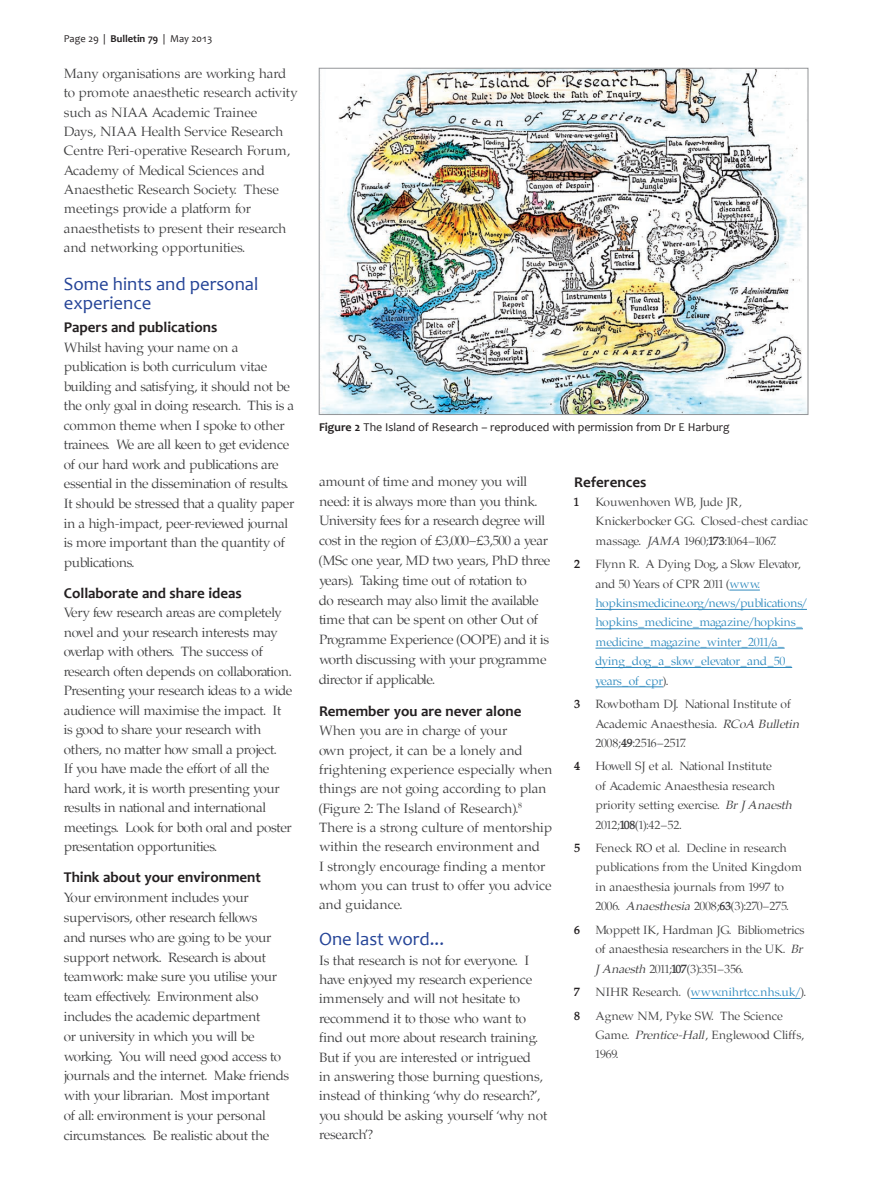
<style>
.page{position:relative;width:872px;height:1191px;background:#fff}
.page>*{position:absolute;margin:0;border:0;box-sizing:border-box;transform-origin:0 0}
.t1{font:18.75px/19.4px "Candara";color:#254497}
.t2{font:700 15px "Candara";color:#231f20}
.t3{font:13.5px/19.5px "Portland LDO";letter-spacing:-.02em;color:#3e3e3f}
.t4{font:13.5px/19.4px "Portland LDO";color:#3e3e3f}
.t5{font:12px/19.4px "Portland LDO";color:#3e3e3f}
.t6{font:12px/19.4px "Portland LDO";letter-spacing:-.01em;color:#2f8abe}
.t7{font:12px "Candara";color:#231f20}
.t8{font:700 12px "Portland LDO";color:#231f20}
.t9{font:10.5px "Candara";color:#231f20}
.s1{font-weight:700}
.s2{font-style:italic}
.s3{color:#3e3e3f}
</style>
<div class="page">
<hr style="left:729px;top:590px;width:31px;height:1px;background:#2f8abe">
<hr style="left:595px;top:609px;width:212px;height:1px;background:#2f8abe">
<hr style="left:595px;top:628px;width:208px;height:1px;background:#2f8abe">
<hr style="left:595px;top:648px;width:189px;height:1px;background:#2f8abe">
<hr style="left:595px;top:667px;width:197px;height:1px;background:#2f8abe">
<hr style="left:595px;top:686px;width:68px;height:1px;background:#2f8abe">
<hr style="left:690px;top:998px;width:110px;height:1px;background:#2f8abe">
<img style="left:321px;top:70px;width:485px;height:343px">
<p class="t9" style="left:64px;top:32px;width:150px">Page 29 | <span class="s1">Bulletin 79</span> | May 2013</p>
<p class="t4" style="left:64px;top:64px;width:235px">Many organisations are working hard to promote anaesthetic research activity such as NIAA Academic Trainee<br>Days, NIAA Health Service Research Centre Peri-operative Research Forum, Academy of Medical Sciences and Anaesthetic Research Society. These meetings provide a platform for anaesthetists to present their research and networking opportunities.</p>
<h1 class="t1" style="left:64px;top:273px;width:196px">Some hints and personal experience</h1>
<p class="t2" style="left:64px;top:318px;width:155px">Papers and publications</p>
<p class="t3" style="left:64px;top:338px;width:232px">Whilst having your name on a publication is both curriculum vitae building and satisfying, it should not be the only goal in doing research. This is a common theme when I spoke to other trainees. We are all keen to get evidence of our hard work and publications are essential in the dissemination of results.<br>It should be stressed that a quality paper in a high-impact, peer-reviewed journal is more important than the quantity of publications.</p>
<p class="t2" style="left:64px;top:583px;width:180px">Collaborate and share ideas</p>
<p class="t3" style="left:64px;top:603px;width:230px">Very few research areas are completely novel and your research interests may overlap with others. The success of research often depends on collaboration.<br>Presenting your research ideas to a wide audience will maximise the impact. It is good to share your research with others, no matter how small a project.<br>If you have made the effort of all the hard work, it is worth presenting your results in national and international meetings. Look for both oral and poster presentation opportunities.</p>
<p class="t2" style="left:64px;top:868px;width:198px">Think about your environment</p>
<p class="t3" style="left:64px;top:888px;width:227px">Your environment includes your supervisors, other research fellows<br>and nurses who are going to be your support network. Research is about teamwork: make sure you utilise your team effectively. Environment also includes the academic department<br>or university in which you will be working. You will need good access to journals and the internet. Make friends with your librarian. Most important<br>of all: environment is your personal circumstances. Be realistic about the</p>
<p class="t7" style="left:319px;top:419px;width:412px"><span class="s1">Figure 2</span> The Island of Research – reproduced with permission from Dr E Harburg</p>
<p class="t3" style="left:319px;top:471px;width:233px">amount of time and money you will need: it is always more than you think.<br>University fees for a research degree will cost in the region of £3,000–£3,500 a year (MSc one year, MD two years, PhD three years). Taking time out of rotation to<br>do research may also limit the available time that can be spent on other Out of Programme Experience (OOPE) and it is worth discussing with your programme director if applicable.</p>
<p class="t2" style="left:319px;top:701px;width:204px">Remember you are never alone</p>
<p class="t4" style="left:319px;top:721px;width:235px">When you are in charge of your<br>own project, it can be a lonely and frightening experience especially when things are not going according to plan (Figure 2: The Island of Research).<sup>8<br></sup>There is a strong culture of mentorship within the research environment and<br>I strongly encourage finding a mentor whom you can trust to offer you advice and guidance.</p>
<h1 class="t1" style="left:319px;top:929px;width:126px">One last word...</h1>
<p class="t3" style="left:319px;top:950px;width:230px">Is that research is not for everyone. I have enjoyed my research experience immensely and will not hesitate to recommend it to those who want to find out more about research training.<br>But if you are interested or intrigued<br>in answering those burning questions, instead of thinking ‘why do research?’, you should be asking yourself ‘why not research’?</p>
<p class="t2" style="left:574px;top:472px;width:74px">References</p>
<p class="t8" style="left:574px;top:495px;width:6px">1</p>
<p class="t5" style="left:595px;top:492px;width:214px">Kouwenhoven WB, Jude JR,<br>Knickerbocker GG. Closed-chest cardiac massage. <span class="s2">JAMA</span> 1960;<span class="s1">173</span>:1064–1067.</p>
<p class="t8" style="left:574px;top:557px;width:7px">2</p>
<p class="t6" style="left:595px;top:555px;width:213px"><span class="s3">Flynn R. A Dying Dog, a Slow Elevator, and 50 Years of CPR 2011 (</span>www. hopkinsmedicine.org/news/publications/ hopkins_medicine_magazine/hopkins_ medicine_magazine_winter_2011/a_ dying_dog_a_slow_elevator_and_50_ years_of_cpr<span class="s3">).</span></p>
<p class="t8" style="left:574px;top:697px;width:7px">3</p>
<p class="t5" style="left:595px;top:694px;width:206px">Rowbotham DJ. National Institute of<br>Academic Anaesthesia. <span class="s2">RCoA Bulletin<br></span>2008;<span class="s1">49</span>:2516–2517.</p>
<p class="t8" style="left:574px;top:759px;width:7px">4</p>
<p class="t5" style="left:595px;top:757px;width:199px">Howell SJ et al. National Institute<br>of Academic Anaesthesia research priority setting exercise. <span class="s2">Br J Anaesth<br></span>2012;<span class="s1">108</span>(1):42–52.</p>
<p class="t8" style="left:574px;top:841px;width:7px">5</p>
<p class="t5" style="left:595px;top:838px;width:208px">Feneck RO et al. Decline in research publications from the United Kingdom in anaesthesia journals from 1997 to 2006. <span class="s2">Anaesthesia</span> 2008;<span class="s1">63</span>(3):270–275.</p>
<p class="t8" style="left:574px;top:922px;width:7px">6</p>
<p class="t5" style="left:595px;top:920px;width:211px">Moppett IK, Hardman JG. Bibliometrics of anaesthesia researchers in the UK. <span class="s2">Br<br>J Anaesth</span> 2011;<span class="s1">107</span>(3):351–356.</p>
<p class="t8" style="left:574px;top:985px;width:7px">7</p>
<p class="t6" style="left:595px;top:982px;width:212px"><span class="s3">NIHR Research. (</span>www.nihrtcc.nhs.uk/<span class="s3">).</span></p>
<p class="t8" style="left:574px;top:1008px;width:7px">8</p>
<p class="t5" style="left:595px;top:1006px;width:210px">Agnew NM, Pyke SW. The Science<br>Game. <span class="s2">Prentice-Hall</span>, Englewood Cliffs,<br>1969.</p>
</div>
